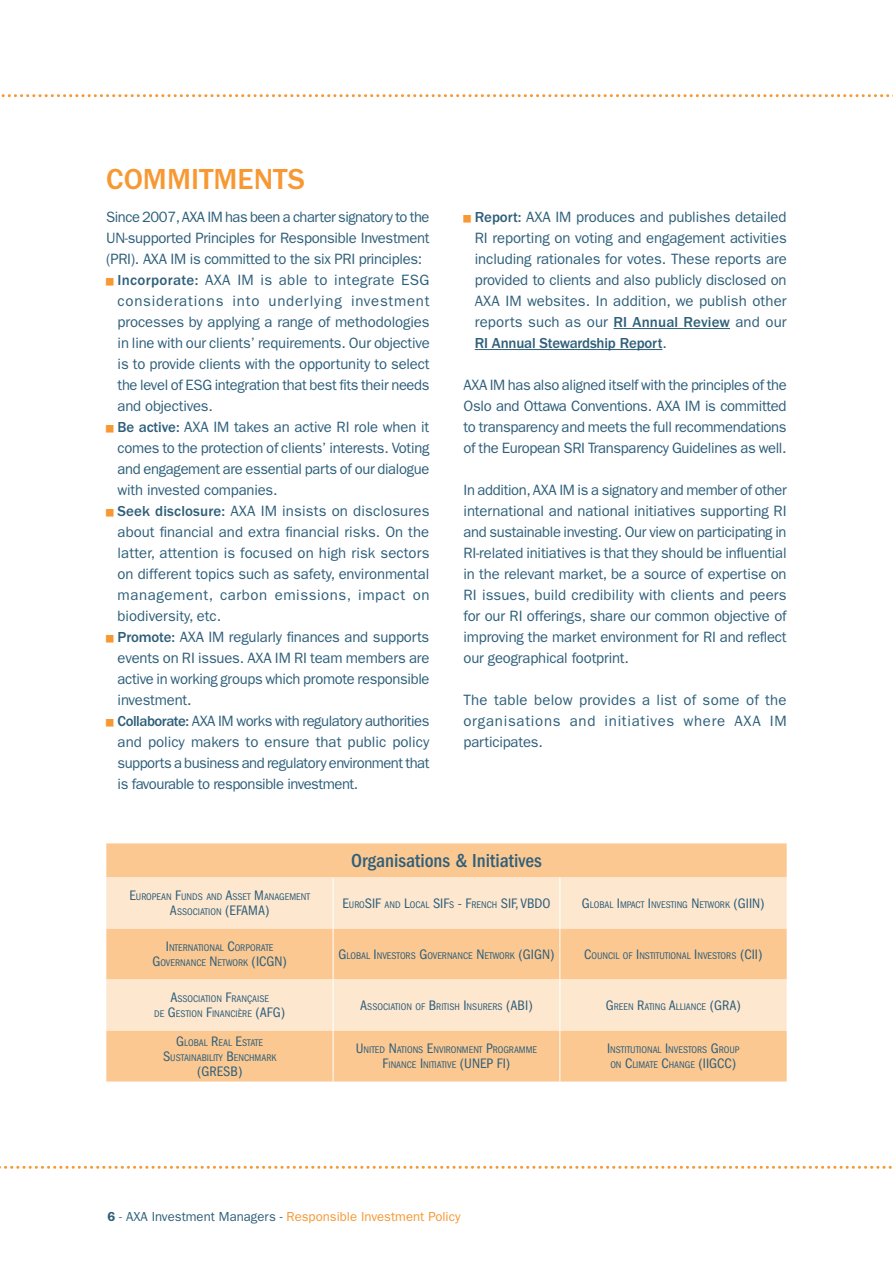
<style>
.page{position:relative;width:893px;height:1263px;background:#fff}
.page>*{position:absolute;margin:0;border:0;box-sizing:border-box;transform-origin:0 0}
.t1{font:500 30px "ITC Franklin Gothic Std";color:#f79832}
.t2{font:500 condensed 19.5px "ITC Franklin Gothic Std";color:#2e5f7a}
.t3{font:15px/21px "ITC Franklin Gothic Std";letter-spacing:-.02em;color:#2e5f7a;text-align:justify}
.t4{font:condensed 14.25px "ITC Franklin Gothic Std";color:#2e5f7a}
.t5{font:13.2px "ITC Franklin Gothic Std";color:#f79832}
.t6{font:condensed 10.05px/15px "ITC Franklin Gothic Std";color:#2e5f7a}
.s1{font-weight:500}
.s2{font-size:14.25px}
.s3{font-size:10.05px}
.s4{font-weight:600;color:#2e5f7a}
.s5{color:#2e5f7a}
</style>
<div class="page">
<svg style="left:0;top:1166px;width:892px;height:3px"></svg>
<svg style="left:1px;top:94px;width:892px;height:3px"></svg>
<hr style="left:613px;top:328px;width:117px;height:1px;background:#2e5f7a">
<hr style="left:475px;top:349px;width:187px;height:1px;background:#2e5f7a">
<div style="left:106px;top:843px;width:681px;height:238px;background:#fcc892"></div>
<svg style="left:106px;top:877px;width:681px;height:153px;fill:#fee7cf"></svg>
<hr style="left:333px;top:877px;width:1px;height:51px;background:#fff">
<hr style="left:559px;top:877px;width:1px;height:51px;background:#fff">
<hr style="left:333px;top:928px;width:1px;height:51px;background:#fff">
<hr style="left:559px;top:928px;width:1px;height:51px;background:#fff">
<hr style="left:333px;top:979px;width:1px;height:51px;background:#fff">
<hr style="left:559px;top:979px;width:1px;height:51px;background:#fff">
<hr style="left:333px;top:1030px;width:1px;height:51px;background:#fff">
<hr style="left:559px;top:1030px;width:1px;height:51px;background:#fff">
<p class="t1" style="left:106px;top:162px;width:200px">COMMITMENTS</p>
<p class="t3" style="left:106px;top:207px;width:325px">Since 2007, AXA IM has been a charter signatory to the UN-supported Principles for Responsible Investment (PRI). AXA IM is committed to the six PRI principles:</p>
<p class="t3" style="left:118px;top:270px;width:314px"><span class="s1">Incorporate:</span> AXA IM is able to integrate ESG considerations into underlying investment processes by applying a range of methodologies in line with our clients’ requirements. Our objective is to provide clients with the opportunity to select the level of ESG integration that best fits their needs and objectives.</p>
<p class="t3" style="left:118px;top:417px;width:313px"><span class="s1">Be active:</span> AXA IM takes an active RI role when it comes to the protection of clients’ interests. Voting and engagement are essential parts of our dialogue with invested companies.</p>
<p class="t3" style="left:118px;top:501px;width:313px"><span class="s1">Seek disclosure:</span> AXA IM insists on disclosures about financial and extra financial risks. On the latter, attention is focused on high risk sectors on different topics such as safety, environmental management, carbon emissions, impact on biodiversity, etc.</p>
<p class="t3" style="left:118px;top:627px;width:313px"><span class="s1">Promote:</span> AXA IM regularly finances and supports events on RI issues. AXA IM RI team members are active in working groups which promote responsible investment.</p>
<p class="t3" style="left:118px;top:711px;width:313px"><span class="s1">Collaborate:</span> AXA IM works with regulatory authorities and policy makers to ensure that public policy supports a business and regulatory environment that is favourable to responsible investment.</p>
<p class="t3" style="left:475px;top:207px;width:313px"><span class="s1">Report:</span> AXA IM produces and publishes detailed RI reporting on voting and engagement activities including rationales for votes. These reports are provided to clients and also publicly disclosed on AXA IM websites. In addition, we publish other reports such as our <span class="s1">RI Annual Review</span> and our <span class="s1">RI Annual Stewardship Report</span>.</p>
<p class="t3" style="left:463px;top:375px;width:325px">AXA IM has also aligned itself with the principles of the Oslo and Ottawa Conventions. AXA IM is committed to transparency and meets the full recommendations of the European SRI Transparency Guidelines as well.</p>
<p class="t3" style="left:463px;top:480px;width:325px">In addition, AXA IM is a signatory and member of other international and national initiatives supporting RI and sustainable investing. Our view on participating in RI-related initiatives is that they should be influential in the relevant market, be a source of expertise on RI issues, build credibility with clients and peers for our RI offerings, share our common objective of improving the market environment for RI and reflect our geographical footprint.</p>
<p class="t3" style="left:463px;top:690px;width:325px">The table below provides a list of some of the organisations and initiatives where AXA IM participates.</p>
<p class="t6" style="left:129px;top:889px;width:182px"><span class="s2">E</span>UROPEAN <span class="s2">F</span>UNDS AND <span class="s2">A</span>SSET <span class="s2">M</span>ANAGEMENT</p>
<p class="t6" style="left:170px;top:904px;width:101px"><span class="s2">A</span>SSOCIATION <span class="s2">(EFAMA)</span></p>
<p class="t6" style="left:166px;top:941px;width:108px"><span class="s2">I</span> NTERNATIONAL <span class="s2">C</span>ORPORATE</p>
<p class="t6" style="left:153px;top:956px;width:111px"><span class="s2">G</span>OVERNANCE <span class="s2">N</span> ETWORK <span class="s2">(ICGN</span></p>
<p class="t4" style="left:282px;top:954px;width:6px">)</p>
<p class="t6" style="left:170px;top:992px;width:99px"><span class="s2">A</span>SSOCIATION <span class="s2">F</span>RANÇAISE</p>
<p class="t6" style="left:154px;top:1007px;width:132px">DE <span class="s2">G</span>ESTION <span class="s2">F</span>INANCIÈRE <span class="s2">(AFG)</span></p>
<p class="t6" style="left:176px;top:1035px;width:87px"><span class="s2">G</span>LOBAL <span class="s2">R</span>EAL <span class="s2">E</span>STATE</p>
<p class="t6" style="left:163px;top:1050px;width:115px"><span class="s2">S</span>USTAINABILITY <span class="s2">B</span>ENCHMARK</p>
<p class="t4" style="left:197px;top:1063px;width:47px">(GRESB)</p>
<p class="t2" style="left:351px;top:849px;width:192px">Organisations &amp; Initiatives</p>
<p class="t4" style="left:342px;top:895px;width:201px">E<span class="s3">URO</span>SI F <span class="s3">AND</span> L<span class="s3">OCAL</span> SI F<span class="s3">S</span> - F<span class="s3">RENCH</span> SI F, VBDO</p>
<p class="t6" style="left:582px;top:897px;width:184px"><span class="s2">G</span>LOBAL <span class="s2">I</span> MPACT <span class="s2">I</span> NVESTING <span class="s2">N</span> ETWORK <span class="s2">(GIIN)</span></p>
<p class="t6" style="left:339px;top:948px;width:192px"><span class="s2">G</span>LOBAL <span class="s2">I</span> NVESTORS <span class="s2">G</span>OVERNANCE <span class="s2">N</span> ETWORK <span class="s2">(GIGN</span></p>
<p class="t4" style="left:550px;top:946px;width:6px">)</p>
<p class="t6" style="left:584px;top:948px;width:180px"><span class="s2">C</span>OUNCIL OF <span class="s2">I</span> NSTITUTIONAL <span class="s2">I</span> NVESTORS <span class="s2">(CII)</span></p>
<p class="t6" style="left:360px;top:999px;width:174px"><span class="s2">A</span>SSOCIATION OF <span class="s2">B</span>RITISH <span class="s2">I</span> NSURERS <span class="s2">(ABI)</span></p>
<p class="t6" style="left:606px;top:999px;width:137px"><span class="s2">G</span>REEN <span class="s2">R</span>ATING <span class="s2">A</span>LLIANCE <span class="s2">(GRA)</span></p>
<p class="t6" style="left:383px;top:1043px;width:144px;text-indent:-27px"><span class="s2">U</span> NITED <span class="s2">N</span>ATIONS <span class="s2">E</span>NVIRONMENT <span class="s2">P</span>ROGRAMME<br><span class="s2">F</span>INANCE <span class="s2">I</span> NITIATIVE <span class="s2">(UN EP FI)</span></p>
<p class="t6" style="left:607px;top:1043px;width:134px"><span class="s2">I</span> NSTITUTIONAL <span class="s2">I</span> NVESTORS <span class="s2">G</span>ROUP</p>
<p class="t6" style="left:610px;top:1058px;width:100px">ON <span class="s2">C</span>LIMATE <span class="s2">C</span>HANGE <span class="s2">(IIGCC</span></p>
<p class="t4" style="left:732px;top:1056px;width:6px">)</p>
<p class="t5" style="left:107px;top:1209px;width:355px"><span class="s4">6</span> <span class="s5">- AXA Investment Managers -</span> Responsible Investment Policy</p>
</div>
